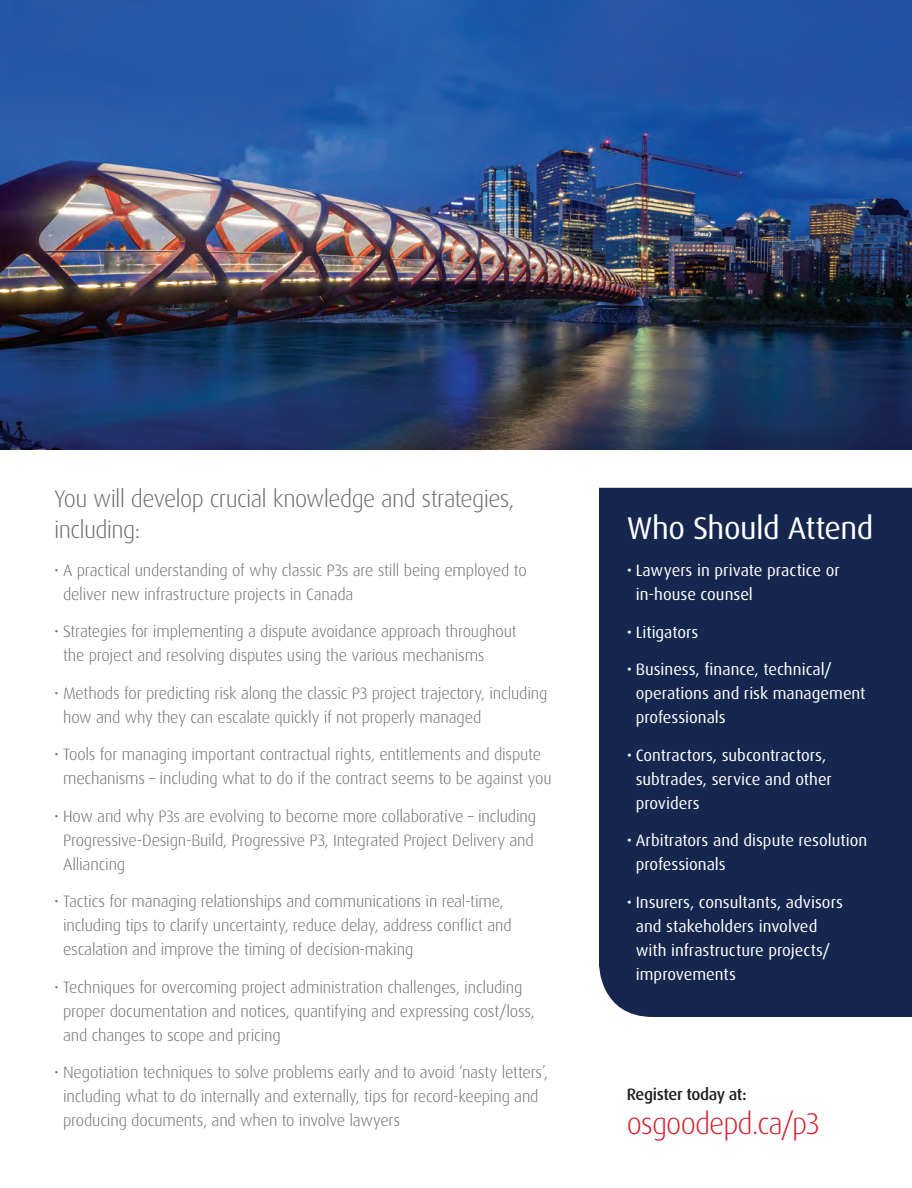
<style>
.page{position:relative;width:912px;height:1188px;background:#fff}
.page>*{position:absolute;margin:0;border:0;box-sizing:border-box;transform-origin:0 0}
.t1{font:31.5px "Dax Pro";letter-spacing:-.015em;color:#fff}
.t2{font:300 30px "Dax Pro";letter-spacing:-.03em;color:#d2202f}
.t3{font:300 24px/31.5px "Dax Pro";letter-spacing:-.025em;color:#6c6d70}
.t4{font:300 16.5px/24px "Dax Pro";letter-spacing:-.01em;color:#6c6d70}
.t5{font:16.5px/24px "Dax Pro";color:#fff}
.t6{font:500 16.5px "Dax Pro";letter-spacing:-.025em;color:#231f20}
</style>
<div class="page">
<img style="left:0;top:0;width:911px;height:450px">
<div style="left:599px;top:488px;width:312px;height:529px;background:#15274e"></div>
<p class="t3" style="left:54px;top:483px;width:462px">You will develop crucial knowledge and strategies, including:</p>
<p class="t4" style="left:63px;top:558px;width:465px;text-indent:-9px">• A practical understanding of why classic P3s are still being employed to deliver new infrastructure projects in Canada</p>
<p class="t4" style="left:63px;top:619px;width:455px;text-indent:-9px">• Strategies for implementing a dispute avoidance approach throughout the project and resolving disputes using the various mechanisms</p>
<p class="t4" style="left:63px;top:681px;width:486px;text-indent:-9px">• Methods for predicting risk along the classic P3 project trajectory, including how and why they can escalate quickly if not properly managed</p>
<p class="t4" style="left:63px;top:742px;width:490px;text-indent:-9px">• Tools for managing important contractual rights, entitlements and dispute mechanisms – including what to do if the contract seems to be against you</p>
<p class="t4" style="left:63px;top:804px;width:474px;text-indent:-9px">• How and why P3s are evolving to become more collaborative – including<br>Progressive‑Design‑Build, Progressive P3, Integrated Project Delivery and<br>Alliancing</p>
<p class="t4" style="left:63px;top:889px;width:450px;text-indent:-9px">• Tactics for managing relationships and communications in real‑time, including tips to clarify uncertainty, reduce delay, address conflict and escalation and improve the timing of decision‑making</p>
<p class="t4" style="left:63px;top:975px;width:473px;text-indent:-9px">• Techniques for overcoming project administration challenges, including proper documentation and notices, quantifying and expressing cost/loss, and changes to scope and pricing</p>
<p class="t4" style="left:63px;top:1060px;width:486px;text-indent:-9px">• Negotiation techniques to solve problems early and to avoid ‘nasty letters’, including what to do internally and externally, tips for record‑keeping and producing documents, and when to involve lawyers</p>
<p class="t1" style="left:626px;top:508px;width:248px">Who Should Attend</p>
<p class="t5" style="left:635px;top:559px;width:205px;text-indent:-9px">• Lawyers in private practice or in‑house counsel</p>
<p class="t5" style="left:626px;top:620px;width:73px">• Litigators</p>
<p class="t5" style="left:635px;top:658px;width:231px;text-indent:-9px">• Business, finance, technical/ operations and risk management professionals</p>
<p class="t5" style="left:635px;top:743px;width:198px;text-indent:-9px">• Contractors, subcontractors, subtrades, service and other providers</p>
<p class="t5" style="left:635px;top:829px;width:233px;text-indent:-9px">• Arbitrators and dispute resolution professionals</p>
<p class="t5" style="left:635px;top:890px;width:209px;text-indent:-9px">• Insurers, consultants, advisors and stakeholders involved with infrastructure projects/ improvements</p>
<p class="t6" style="left:626px;top:1083px;width:121px">Register today at:</p>
<p class="t2" style="left:626px;top:1104px;width:194px">osgoodepd.ca/p3</p>
</div>
